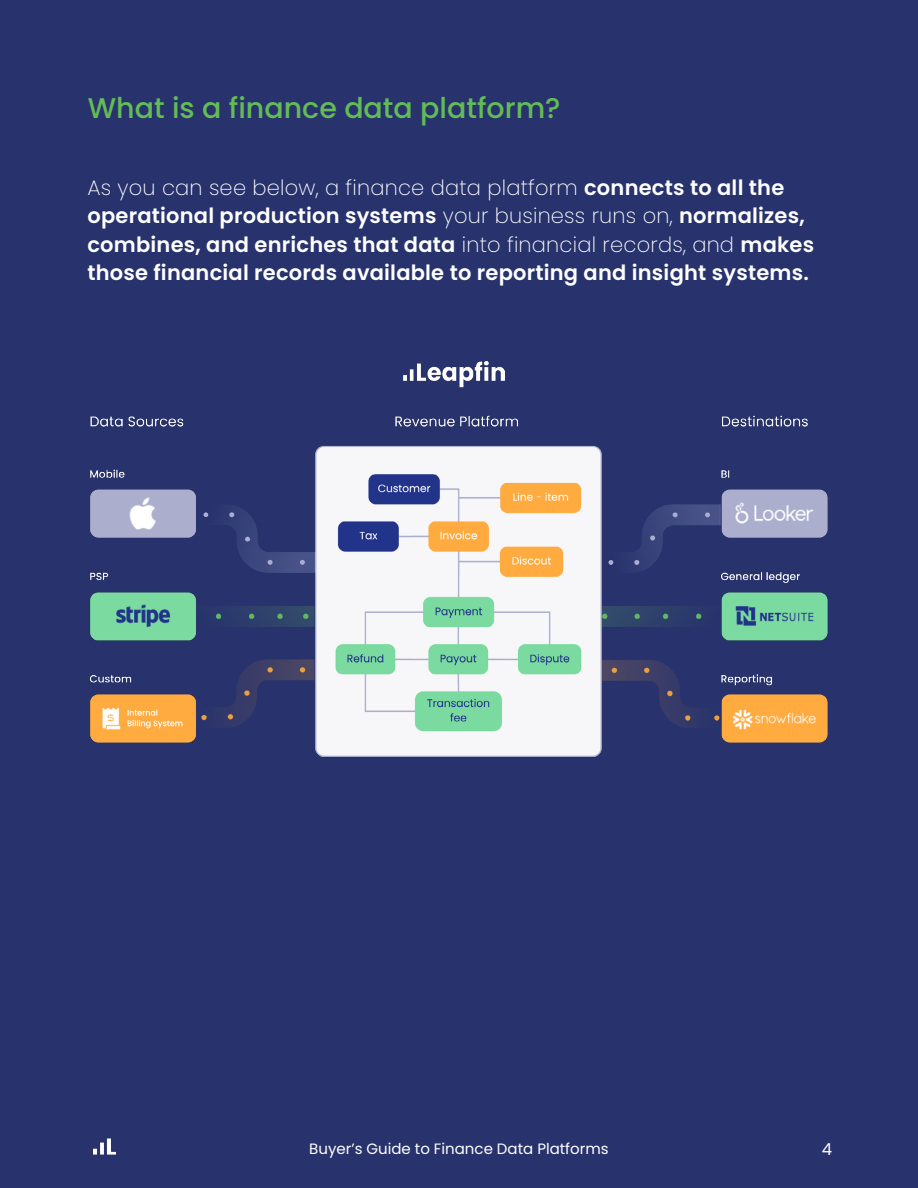
<style>
.page{position:relative;width:918px;height:1188px;background:#28336d}
.page>*{position:absolute;margin:0;border:0;box-sizing:border-box;transform-origin:0 0}
.t1{font:500 28.5px "Poppins";color:#63bc55}
.t2{font:600 21px/28.5px "Poppins";letter-spacing:.01em;color:#fff}
.t3{font:16.5px "Poppins";color:#fff}
.t4{font:15px "Poppins";color:#fff}
.s1{font-weight:200}
</style>
<div class="page">
<img style="left:94px;top:1138px;width:21px;height:17px">
<img style="left:403px;top:361px;width:102px;height:27px">
<img style="left:90px;top:415px;width:738px;height:342px">
<h1 class="t1" style="left:88px;top:91px;width:474px">What is a finance data platform?</h1>
<p class="t2" style="left:87px;top:173px;width:728px"><span class="s1">As you can see below, a finance data platform</span> connects to all the operational production systems <span class="s1">your business runs on,</span> normalizes, combines, and enriches that data <span class="s1">into financial records, and</span> makes those financial records available to reporting and insight systems.</p>
<p class="t4" style="left:309px;top:1140px;width:301px">Buyer’s Guide to Finance Data Platforms</p>
<p class="t3" style="left:822px;top:1140px;width:12px">4</p>
</div>
